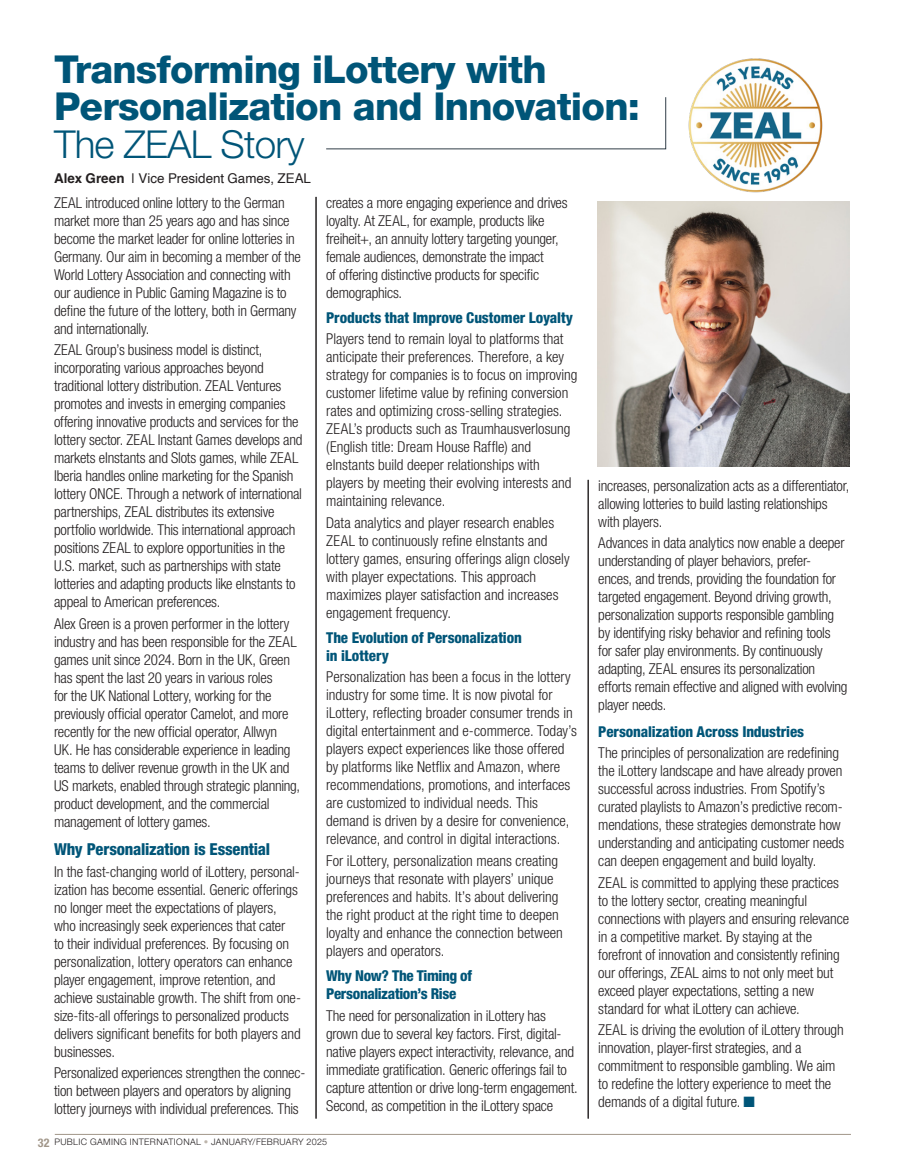
<style>
.page{position:relative;width:905px;height:1175px;background:#fff}
.page>*{position:absolute;margin:0;border:0;box-sizing:border-box;transform-origin:0 0}
.t1{font:800 38.55px/37.5px "Helvetica Neue LT Std";letter-spacing:-.02em;color:#005578}
.t2{font:800 condensed 16.5px "Helvetica Neue LT Std";letter-spacing:-.015em;color:#005578}
.t3{font:300 condensed 15px/18px "Helvetica Neue LT Std";letter-spacing:-.01em;color:#231f20}
.t4{font:800 condensed 15px/18px "Helvetica Neue LT Std";letter-spacing:-.01em;color:#005578}
.pulse{font:13.5px "Helvetica";color:#231f20}
.t5{font:300 9px "Helvetica Neue LT Std";letter-spacing:.04em;color:#231f20}
.s1{font-weight:300}
.s2{font-weight:700}
.s3{font-weight:700;font-stretch:condensed;font-size:12px;color:#a19689}
.s4{color:#beb6ad}
.s5{color:#005578}
</style>
<div class="page">
<hr style="left:55px;top:1134px;width:795px;height:1px;background:#a19689">
<hr style="left:316px;top:197px;width:1px;height:921px;background:#231f20">
<hr style="left:588px;top:480px;width:1px;height:638px;background:#231f20">
<img style="left:688px;top:58px;width:135px;height:135px">
<svg style="left:326px;top:97px;width:340px;height:52px"></svg>
<img style="left:597px;top:201px;width:252px;height:265px">
<p class="t1" style="left:54px;top:50px;width:587px">Transforming iLottery with<br>Personalization and Innovation:<br><span class="s1">The ZEAL Story</span></p>
<p class="pulse" style="left:54px;top:168px;width:258px"><span class="s2">Alex Green</span> | Vice President Games, ZEAL</p>
<p class="t3" style="left:54px;top:193px;width:248px">ZEAL introduced online lottery to the German market more than 25 years ago and has since become the market leader for online lotteries in Germany. Our aim in becoming a member of the World Lottery Association and connecting with our audience in Public Gaming Magazine is to define the future of the lottery, both in Germany and internationally.</p>
<p class="t3" style="left:54px;top:341px;width:250px">ZEAL Group’s business model is distinct, incorporating various approaches beyond traditional lottery distribution. ZEAL Ventures promotes and invests in emerging companies offering innovative products and services for the lottery sector. ZEAL Instant Games develops and markets eInstants and Slots games, while ZEAL Iberia handles online marketing for the Spanish lottery ONCE. Through a network of international partnerships, ZEAL distributes its extensive portfolio worldwide. This international approach positions ZEAL to explore opportunities in the U.S. market, such as partnerships with state lotteries and adapting products like eInstants to appeal to American preferences.</p>
<p class="t3" style="left:54px;top:614px;width:248px">Alex Green is a proven performer in the lottery industry and has been responsible for the ZEAL games unit since 2024. Born in the UK, Green has spent the last 20 years in various roles<br>for the UK National Lottery, working for the previously official operator Camelot, and more recently for the new official operator, Allwyn<br>UK. He has considerable experience in leading teams to deliver revenue growth in the UK and US markets, enabled through strategic planning, product development, and the commercial management of lottery games.</p>
<p class="t2" style="left:54px;top:839px;width:217px">Why Personalization is Essential</p>
<p class="t3" style="left:54px;top:862px;width:248px">In the fast-changing world of iLottery, personal&shy;ization has become essential. Generic offerings no longer meet the expectations of players, who increasingly seek experiences that cater<br>to their individual preferences. By focusing on personalization, lottery operators can enhance player engagement, improve retention, and achieve sustainable growth. The shift from one&shy;size-fits-all offerings to personalized products delivers significant benefits for both players and businesses.</p>
<p class="t3" style="left:54px;top:1063px;width:253px">Personalized experiences strengthen the connec&shy;tion between players and operators by aligning lottery journeys with individual preferences. This</p>
<p class="t3" style="left:326px;top:193px;width:243px">creates a more engaging experience and drives loyalty. At ZEAL, for example, products like freiheit+, an annuity lottery targeting younger, female audiences, demonstrate the impact<br>of offering distinctive products for specific demographics.</p>
<p class="t4" style="left:326px;top:308px;width:248px">Products that Improve Customer Loyalty</p>
<p class="t3" style="left:326px;top:330px;width:253px">Players tend to remain loyal to platforms that anticipate their preferences. Therefore, a key strategy for companies is to focus on improving customer lifetime value by refining conversion rates and optimizing cross-selling strategies.<br>ZEAL’s products such as Traumhausverlosung (English title: Dream House Raffle) and eInstants build deeper relationships with players by meeting their evolving interests and maintaining relevance.</p>
<p class="t3" style="left:326px;top:513px;width:245px">Data analytics and player research enables ZEAL to continuously refine eInstants and lottery games, ensuring offerings align closely with player expectations. This approach maximizes player satisfaction and increases engagement frequency.</p>
<p class="t4" style="left:326px;top:628px;width:197px">The Evolution of Personalization in iLottery</p>
<p class="t3" style="left:326px;top:668px;width:252px">Personalization has been a focus in the lottery industry for some time. It is now pivotal for iLottery, reflecting broader consumer trends in digital entertainment and e-commerce. Today’s players expect experiences like those offered by platforms like Netflix and Amazon, where recommendations, promotions, and interfaces are customized to individual needs. This demand is driven by a desire for convenience, relevance, and control in digital interactions.</p>
<p class="t3" style="left:326px;top:851px;width:238px">For iLottery, personalization means creating journeys that resonate with players’ unique preferences and habits. It’s about delivering the right product at the right time to deepen loyalty and enhance the connection between players and operators.</p>
<p class="t4" style="left:326px;top:966px;width:147px">Why Now? The Timing of<br>Personalization’s Rise</p>
<p class="t3" style="left:326px;top:1006px;width:253px">The need for personalization in iLottery has grown due to several key factors. First, digital&shy;native players expect interactivity, relevance, and immediate gratification. Generic offerings fail to capture attention or drive long-term engagement.<br>Second, as competition in the iLottery space</p>
<p class="t5" style="left:38px;top:1135px;width:291px"><span class="s3">32</span> PUBLIC GAMING INTERNATIONAL <span class="s4">•</span> JANUARY/FEBRUARY 2025</p>
<p class="t3" style="left:598px;top:476px;width:253px">increases, personalization acts as a differentiator, allowing lotteries to build lasting relationships with players.</p>
<p class="t3" style="left:598px;top:533px;width:251px">Advances in data analytics now enable a deeper understanding of player behaviors, prefer&shy;ences, and trends, providing the foundation for targeted engagement. Beyond driving growth, personalization supports responsible gambling by identifying risky behavior and refining tools for safer play environments. By continuously adapting, ZEAL ensures its personalization efforts remain effective and aligned with evolving player needs.</p>
<p class="t4" style="left:598px;top:722px;width:207px">Personalization Across Industries</p>
<p class="t3" style="left:598px;top:743px;width:247px">The principles of personalization are redefining the iLottery landscape and have already proven successful across industries. From Spotify’s curated playlists to Amazon’s predictive recom&shy;mendations, these strategies demonstrate how understanding and anticipating customer needs can deepen engagement and build loyalty.</p>
<p class="t3" style="left:598px;top:873px;width:252px">ZEAL is committed to applying these practices to the lottery sector, creating meaningful connections with players and ensuring relevance in a competitive market. By staying at the forefront of innovation and consistently refining our offerings, ZEAL aims to not only meet but exceed player expectations, setting a new standard for what iLottery can achieve.</p>
<p class="t3" style="left:598px;top:1021px;width:247px">ZEAL is driving the evolution of iLottery through innovation, player-first strategies, and a commitment to responsible gambling. We aim to redefine the lottery experience to meet the demands of a digital future. <span class="s5">■</span></p>
</div>
